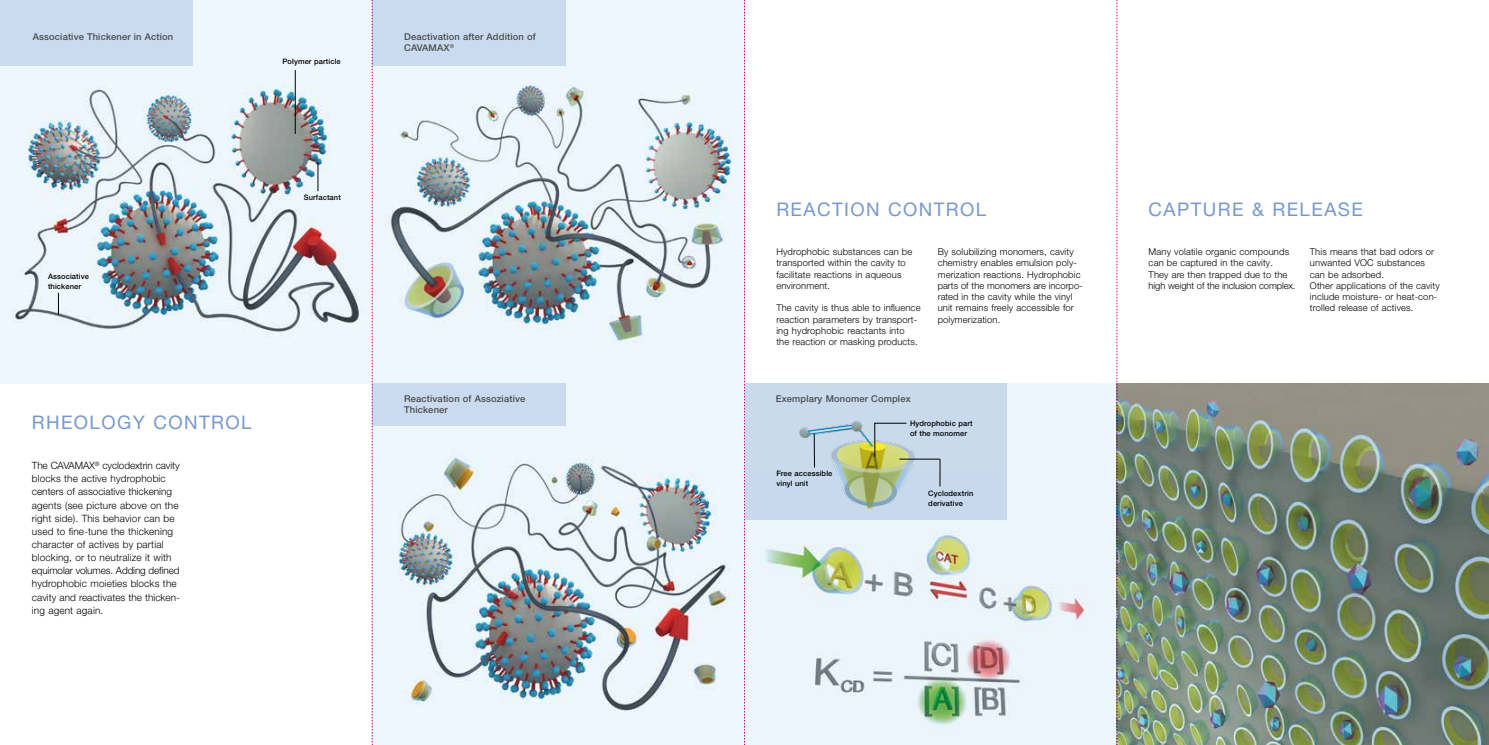
<style>
.page{position:relative;width:1489px;height:745px;background:#fff}
.page>*{position:absolute;margin:0;border:0;box-sizing:border-box;transform-origin:0 0}
.t1{font:18.75px "Helvetica Neue LT Pro";letter-spacing:.075em;color:#7799ca}
.t2{font:300 10px/13.1px "Helvetica Neue LT Pro";letter-spacing:.015em;color:#000}
.t3{font:300 9.38px/11.2px "Helvetica Neue LT Pro";letter-spacing:.015em;color:#000}
.t4{font:500 9.38px/11.2px "Helvetica Neue LT Pro";letter-spacing:.015em;color:#4b4b4d}
.t5{font:500 7.5px/10px "Helvetica Neue LT Pro";letter-spacing:.015em;color:#000}
</style>
<div class="page">
<div style="left:744px;top:383px;width:372px;height:361px;background:#edf6fc"></div>
<img style="left:745px;top:472px;width:344px;height:253px">
<div style="left:744px;top:383px;width:262px;height:136px;background:#c9daed"></div>
<img style="left:0;top:0;width:372px;height:383px">
<img style="left:373px;top:0;width:371px;height:374px">
<img style="left:373px;top:374px;width:371px;height:370px">
<img style="left:1117px;top:383px;width:371px;height:361px">
<img style="left:799px;top:420px;width:126px;height:89px">
<hr style="left:874px;top:422px;width:1px;height:34px;background:#000">
<svg style="left:939px;top:459px;width:1px;height:27px"></svg>
<hr style="left:813px;top:433px;width:1px;height:34px;background:#000">
<hr style="left:874px;top:422px;width:32px;height:1px;background:#000">
<hr style="left:899px;top:458px;width:40px;height:1px;background:#000">
<hr style="left:295px;top:70px;width:1px;height:64px;background:#000">
<svg style="left:317px;top:162px;width:1px;height:29px"></svg>
<svg style="left:58px;top:293px;width:1px;height:21px"></svg>
<div style="left:0;top:0;width:193px;height:66px;background:#cadbef"></div>
<div style="left:372px;top:0;width:193px;height:66px;background:#cadbef"></div>
<div style="left:372px;top:383px;width:193px;height:42px;background:#cadbef"></div>
<svg style="left:372px;top:0;width:1px;height:744px"></svg>
<svg style="left:744px;top:0;width:1px;height:743px"></svg>
<svg style="left:1116px;top:0;width:1px;height:744px"></svg>
<p class="t4" style="left:33px;top:31px;width:142px">Associative Thickener in Action</p>
<p class="t4" style="left:404px;top:31px;width:133px">Deactivation after Addition of<br>CAVAMAX<sup>®</sup></p>
<p class="t5" style="left:282px;top:56px;width:60px">Polymer particle</p>
<p class="t5" style="left:48px;top:271px;width:42px">Associative thickener</p>
<h1 class="t1" style="left:32px;top:410px;width:221px">RHEOLOGY CONTROL</h1>
<p class="t2" style="left:32px;top:458px;width:149px">The CAVAMAX<sup>®</sup> cyclodextrin cavity blocks the active hydrophobic centers of associative thickening agents (see picture above on the right side). This behavior can be used to fine-tune the thickening character of actives by partial blocking, or to neutralize it with equimolar volumes. Adding defined hydrophobic moieties blocks the cavity and reactivates the thicken&shy;ing agent again.</p>
<p class="t5" style="left:304px;top:192px;width:38px">Surfactant</p>
<p class="t4" style="left:404px;top:393px;width:123px">Reactivation of Assoziative<br>Thickener</p>
<h1 class="t1" style="left:776px;top:198px;width:211px">REACTION CONTROL</h1>
<h1 class="t1" style="left:1148px;top:198px;width:216px">CAPTURE &amp; RELEASE</h1>
<p class="t3" style="left:776px;top:246px;width:137px">Hydrophobic substances can be transported within the cavity to facilitate reactions in aqueous environment.</p>
<p class="t3" style="left:776px;top:302px;width:146px">The cavity is thus able to influence reaction parameters by transport&shy;ing hydrophobic reactants into<br>the reaction or masking products.</p>
<p class="t3" style="left:937px;top:246px;width:146px">By solubilizing monomers, cavity chemistry enables emulsion poly&shy;merization reactions. Hydrophobic parts of the monomers are incorpo&shy;rated in the cavity while the vinyl unit remains freely accessible for polymerization.</p>
<p class="t4" style="left:775px;top:393px;width:137px">Exemplary Monomer Complex</p>
<p class="t5" style="left:776px;top:467px;width:57px">Free accessible vinyl unit</p>
<p class="t5" style="left:910px;top:418px;width:64px">Hydrophobic part of the monomer</p>
<p class="t5" style="left:928px;top:488px;width:46px">Cyclodextrin derivative</p>
<p class="t3" style="left:1148px;top:246px;width:148px">Many volatile organic compounds can be captured in the cavity.<br>They are then trapped due to the high weight of the inclusion complex.</p>
<p class="t3" style="left:1309px;top:246px;width:131px">This means that bad odors or unwanted VOC substances can be adsorbed.<br>Other applications of the cavity include moisture- or heat-con&shy;trolled release of actives.</p>
</div>
